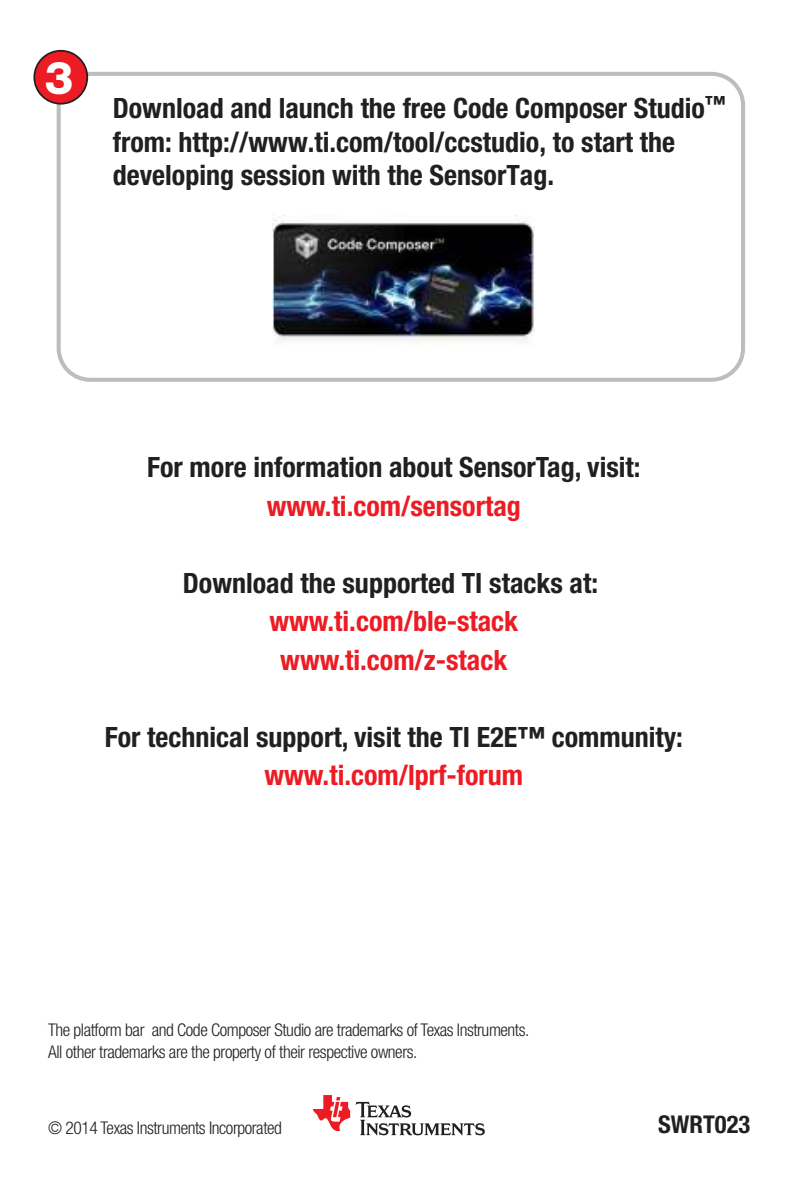
<style>
.page{position:relative;width:795px;height:1192px;background:#fff}
.page>*{position:absolute;margin:0;border:0;box-sizing:border-box;transform-origin:0 0}
.t1{font:800 45.15px "Helvetica Neue LT Std";color:#fff}
.t2{font:700 condensed 28px/33.6px "Helvetica Neue LT Std";color:#221f1f}
.t3{font:700 condensed 28px/38.5px "Helvetica Neue LT Std";color:#ed1c24;text-align:center}
.t4{font:700 condensed 24.5px "Helvetica Neue LT Std";color:#221f1f}
.t5{font:300 condensed 17.5px/22.8px "Helvetica Neue LT Std";letter-spacing:-.025em;color:#221f1f}
</style>
<div class="page">
<div style="left:57px;top:72px;width:687px;height:309px;border:4px solid #bbbdbf;border-radius:32px"></div>
<div style="left:33px;top:50px;width:55px;height:55px;background:#ed1c24;border:2px solid #221f1f;border-radius:50%"></div>
<img style="left:272px;top:215px;width:262px;height:127px">
<svg style="left:313px;top:1095px;width:171px;height:39px"></svg>
<h1 class="t1" style="left:45px;top:51px;width:30px">3</h1>
<p class="t2" style="left:113px;top:94px;width:614px">Download and launch the free Code Composer Studio<sup>™ </sup>from: http://www.ti.com/tool/ccstudio, to start the developing session with the SensorTag.</p>
<p class="t2" style="left:147px;top:452px;width:494px">For more information about SensorTag, visit:</p>
<p class="t3" style="left:267px;top:488px;width:255px">www.ti.com/sensortag</p>
<p class="t2" style="left:183px;top:568px;width:416px">Download the supported TI stacks at:</p>
<p class="t3" style="left:269px;top:604px;width:250px">www.ti.com/ble-stack www.ti.com/z-stack</p>
<p class="t2" style="left:105px;top:722px;width:579px">For technical support, visit the TI E2E™ community:</p>
<p class="t3" style="left:264px;top:758px;width:260px">www.ti.com/lprf-forum</p>
<p class="t5" style="left:48px;top:1019px;width:482px">The platform bar and Code Composer Studio are trademarks of Texas Instruments.<br>All other trademarks are the property of their respective owners.</p>
<p class="t5" style="left:48px;top:1117px;width:235px">© 2014 Texas Instruments Incorporated</p>
<p class="t4" style="left:658px;top:1115px;width:93px">SWRT023</p>
</div>
